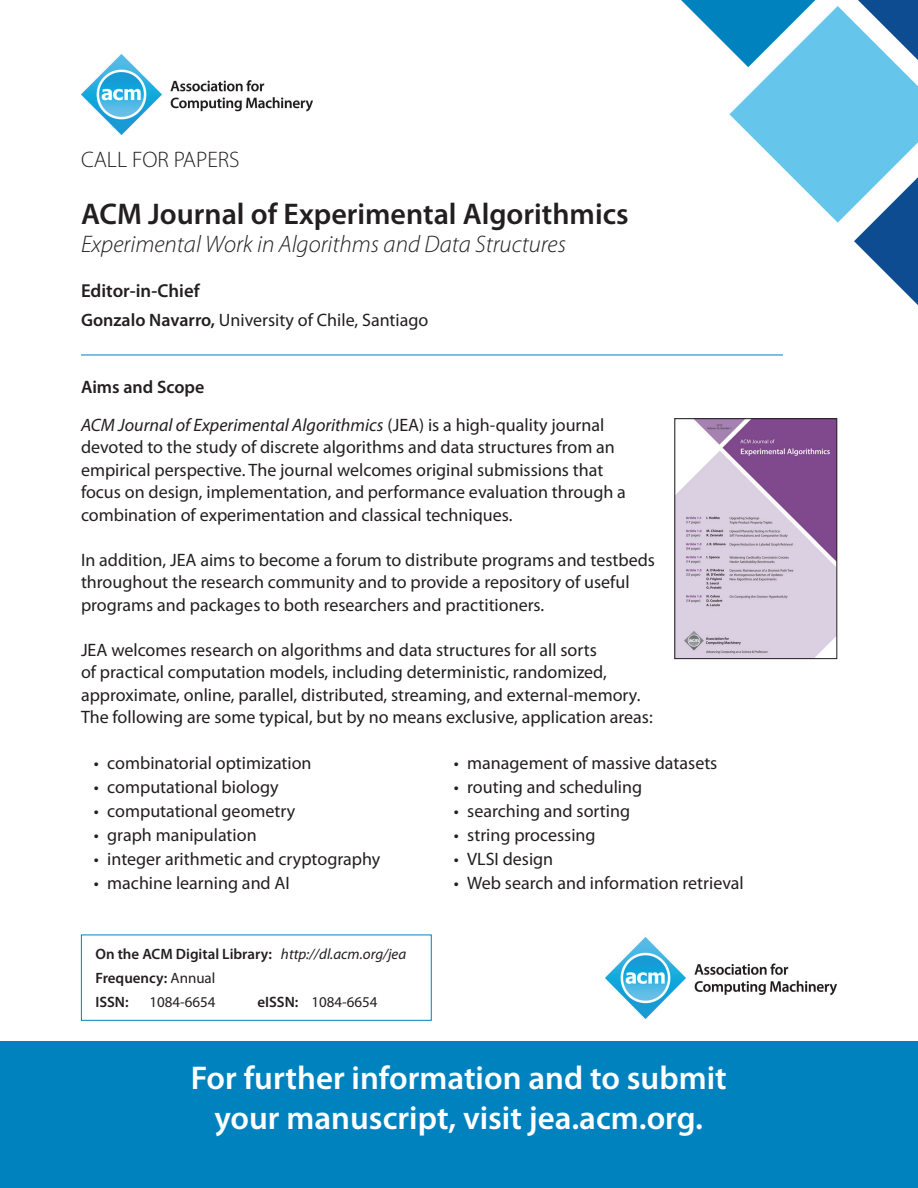
<style>
.page{position:relative;width:918px;height:1188px;background:#fff}
.page>*{position:absolute;margin:0;border:0;box-sizing:border-box;transform-origin:0 0}
.t1{font:600 33px/39.6px "Myriad Pro";color:#fff;text-align:center}
.t2{font:600 30px "Myriad Pro";color:#231f20}
.t3{font:italic 300 24px "Myriad Pro";color:#231f20}
.t4{font:300 22.5px "Myriad Pro";color:#231f20}
.t5{font:600 18.75px "Myriad Pro";color:#231f20}
.t6{font:18px/22.5px "Myriad Pro";color:#231f20}
.t7{font:italic 18px/37.5px "Myriad Pro";color:#231f20}
.t8{font:600 15px/24px "Myriad Pro";color:#231f20}
.t9{font:15px "Myriad Pro";color:#231f20}
.s1{font-weight:600}
.s2{font-weight:600;font-style:normal}
.s3{font-style:normal}
.s4{font-weight:400;font-style:italic}
.s5{font-weight:400}
</style>
<div class="page">
<div style="left:0;top:1041px;width:918px;height:147px;background:#0082bf"></div>
<img style="left:81px;top:54px;width:232px;height:81px">
<hr style="left:81px;top:355px;width:702px;height:1px;background:#0082bf">
<svg style="left:681px;top:0;width:237px;height:305px"></svg>
<img style="left:605px;top:937px;width:232px;height:81px">
<div style="left:81px;top:935px;width:351px;height:86px;border:1px solid #0082bf"></div>
<img style="left:677px;top:420px;width:158px;height:237px">
<div style="left:675px;top:418px;width:162px;height:241px;border:1px solid #231f20"></div>
<p class="t4" style="left:81px;top:147px;width:160px">CALL FOR PAPERS</p>
<h2 class="t2" style="left:81px;top:194px;width:549px">ACM Journal of Experimental Algorithmics</h2>
<h3 class="t3" style="left:81px;top:232px;width:487px">Experimental Work in Algorithms and Data Structures</h3>
<p class="t5" style="left:81px;top:279px;width:120px">Editor-in-Chief</p>
<p class="t6" style="left:81px;top:308px;width:349px"><span class="s1">Gonzalo Navarro,</span> University of Chile, Santiago</p>
<p class="t7" style="left:81px;top:368px;width:525px"><span class="s2">Aims and Scope<br></span>ACM Journal of Experimental Algorithmics <span class="s3">(JEA) is a high-quality journal</span></p>
<p class="t6" style="left:81px;top:436px;width:546px">devoted to the study of discrete algorithms and data structures from an empirical perspective. The journal welcomes original submissions that focus on design, implementation, and performance evaluation through a combination of experimentation and classical techniques.</p>
<p class="t6" style="left:81px;top:548px;width:576px">In addition, JEA aims to become a forum to distribute programs and testbeds throughout the research community and to provide a repository of useful programs and packages to both researchers and practitioners.</p>
<p class="t6" style="left:81px;top:638px;width:573px">JEA welcomes research on algorithms and data structures for all sorts<br>of practical computation models, including deterministic, randomized, approximate, online, parallel, distributed, streaming, and external-memory.<br>The following are some typical, but by no means exclusive, application areas:</p>
<p class="t6" style="left:94px;top:751px;width:219px">• combinatorial optimization</p>
<p class="t6" style="left:94px;top:775px;width:186px">• computational biology</p>
<p class="t6" style="left:94px;top:799px;width:203px">• computational geometry</p>
<p class="t6" style="left:94px;top:823px;width:164px">• graph manipulation</p>
<p class="t6" style="left:94px;top:847px;width:288px">• integer arithmetic and cryptography</p>
<p class="t6" style="left:94px;top:871px;width:198px">• machine learning and AI</p>
<p class="t8" style="left:95px;top:942px;width:312px">On the ACM Digital Library: <span class="s4">http://dl.acm.org/jea<br></span>Frequency: <span class="s5">Annual<br></span>ISSN:</p>
<p class="t9" style="left:149px;top:993px;width:68px">1084-6654</p>
<p class="t9" style="left:257px;top:993px;width:122px"><span class="s1">eISSN:</span> 1084-6654</p>
<p class="t6" style="left:454px;top:751px;width:265px">• management of massive datasets</p>
<p class="t6" style="left:454px;top:775px;width:190px">• routing and scheduling</p>
<p class="t6" style="left:454px;top:799px;width:178px">• searching and sorting</p>
<p class="t6" style="left:454px;top:823px;width:143px">• string processing</p>
<p class="t6" style="left:454px;top:847px;width:101px">• VLSI design</p>
<p class="t6" style="left:454px;top:871px;width:292px">• Web search and information retrieval</p>
<h1 class="t1" style="left:191px;top:1058px;width:538px">For further information and to submit your manuscript, visit jea.acm.org.</h1>
</div>
